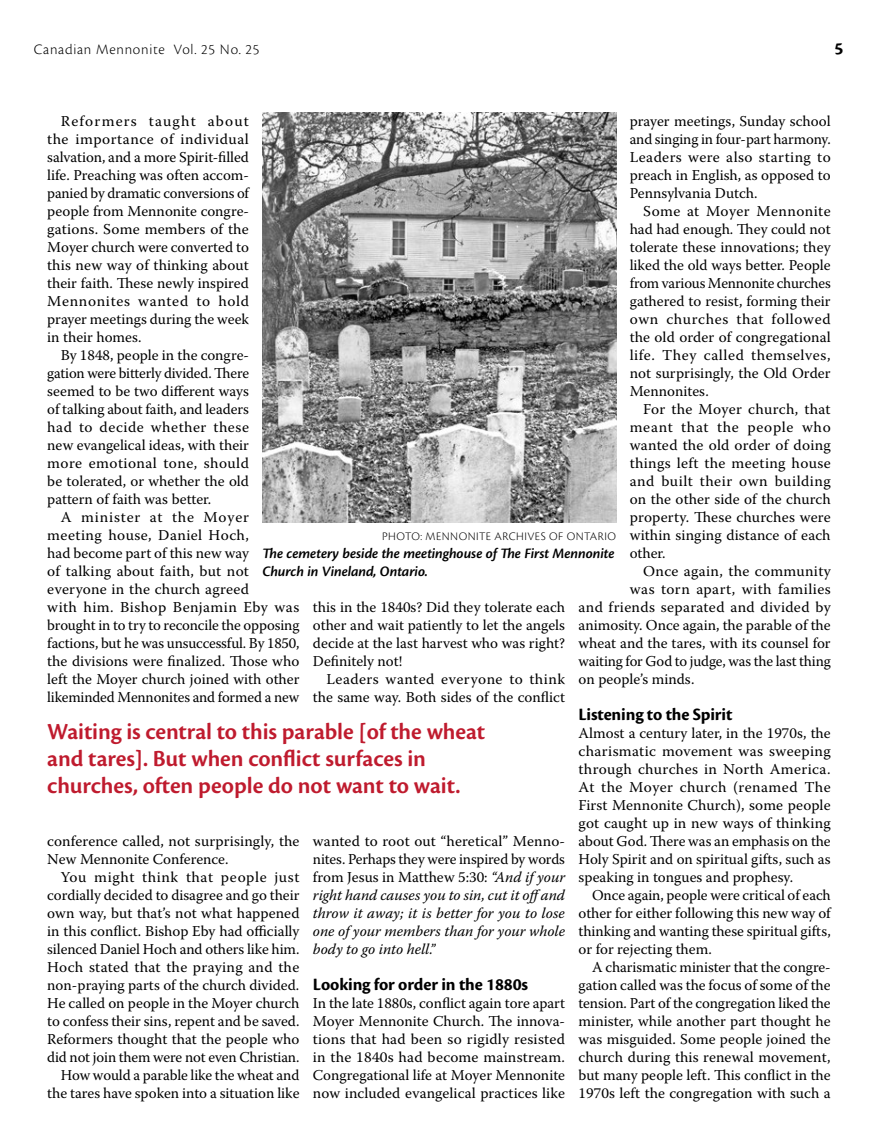
<style>
.page{position:relative;width:878px;height:1148px;background:#fff}
.page>*{position:absolute;margin:0;border:0;box-sizing:border-box;transform-origin:0 0}
.t1{font:600 24px/27px "Cronos Pro";color:#bf1b2e}
.t2{font:700 18px "Cronos Pro";letter-spacing:-.01em;color:#000}
.t3{font:15px/18px "Warnock Pro";color:#000;text-align:justify}
.t4{font:italic 15px/18px "Warnock Pro";color:#000;text-align:justify}
.t5{font:15px/18px "Warnock Pro";letter-spacing:.02em;color:#000;text-align:right}
.t6{font:italic 600 15px/18px "Cronos Pro";letter-spacing:-.005em;color:#000}
.t7{font:300 15px "Cronos Pro";letter-spacing:.05em;color:#000}
.t8{font:15px "Warnock Pro";letter-spacing:.025em;color:#000}
.t9{font:300 12px "Cronos Pro";letter-spacing:.04em;color:#000}
.s1{font-style:normal}
</style>
<div class="page">
<img style="left:262px;top:112px;width:354px;height:410px">
<p class="t7" style="left:34px;top:41px;width:227px">Canadian Mennonite Vol. 25 No. 25</p>
<p class="t2" style="left:834px;top:38px;width:10px">5</p>
<p class="t3" style="left:47px;top:112px;width:203px;text-indent:14px">Reformers taught about the importance of individual salvation, and a more Spirit-filled life. Preaching was often accom&shy;panied by dramatic conversions of people from Mennonite congre&shy;gations. Some members of the Moyer church were converted to this new way of thinking about their faith. These newly inspired Mennonites wanted to hold prayer meetings during the week in their homes.</p>
<p class="t3" style="left:47px;top:346px;width:203px;text-indent:14px">By 1848, people in the congre&shy;gation were bitterly divided. There seemed to be two different ways of talking about faith, and leaders had to decide whether these new evangelical ideas, with their more emotional tone, should be tolerated, or whether the old pattern of faith was better.</p>
<p class="t3" style="left:47px;top:508px;width:254px;text-align:left;text-indent:14px">A minister at the Moyer meeting house, Daniel Hoch,<br>had become part of this new way<br>of talking about faith, but not everyone in the church agreed<br>with him. Bishop Benjamin Eby was brought in to try to reconcile the opposing factions, but he was unsuccessful. By 1850, the divisions were finalized. Those who left the Moyer church joined with other likeminded Mennonites and formed a new</p>
<p class="t3" style="left:629px;top:112px;width:202px">prayer meetings, Sunday school and singing in four-part harmony.<br>Leaders were also starting to preach in English, as opposed to Pennsylvania Dutch.</p>
<p class="t3" style="left:629px;top:202px;width:202px;text-indent:14px">Some at Moyer Mennonite had had enough. They could not tolerate these innovations; they liked the old ways better. People from various Mennonite churches gathered to resist, forming their own churches that followed the old order of congregational life. They called themselves, not surprisingly, the Old Order Mennonites.</p>
<p class="t3" style="left:629px;top:400px;width:203px;text-indent:14px">For the Moyer church, that meant that the people who wanted the old order of doing things left the meeting house and built their own building on the other side of the church property. These churches were within singing distance of each other.</p>
<p class="t5" style="left:643px;top:562px;width:189px">Once again, the community</p>
<p class="t8" style="left:629px;top:580px;width:202px">was torn apart, with families</p>
<p class="t5" style="left:578px;top:598px;width:254px">and friends separated and divided by</p>
<p class="t3" style="left:578px;top:616px;width:254px">animosity. Once again, the parable of the</p>
<p class="t3" style="left:578px;top:634px;width:254px">wheat and the tares, with its counsel for</p>
<p class="t3" style="left:578px;top:652px;width:254px">waiting for God to judge, was the last thing</p>
<p class="t3" style="left:578px;top:670px;width:117px">on people’s minds.</p>
<p class="t2" style="left:578px;top:704px;width:156px">Listening to the Spirit</p>
<p class="t3" style="left:578px;top:724px;width:254px">Almost a century later, in the 1970s, the charismatic movement was sweeping through churches in North America.<br>At the Moyer church (renamed The First Mennonite Church), some people got caught up in new ways of thinking about God. There was an emphasis on the Holy Spirit and on spiritual gifts, such as speaking in tongues and prophesy.</p>
<p class="t3" style="left:578px;top:886px;width:254px;text-indent:14px">Once again, people were critical of each other for either following this new way of thinking and wanting these spiritual gifts, or for rejecting them.</p>
<p class="t3" style="left:578px;top:958px;width:254px;text-indent:14px">A charismatic minister that the congre&shy;gation called was the focus of some of the tension. Part of the congregation liked the minister, while another part thought he was misguided. Some people joined the church during this renewal movement, but many people left. This conflict in the 1970s left the congregation with such a</p>
<p class="t9" style="left:382px;top:529px;width:235px">PHOTO: MENNONITE ARCHIVES OF ONTARIO</p>
<p class="t6" style="left:262px;top:545px;width:353px">The cemetery beside the meetinghouse of The First Mennonite<br>Church in Vineland, Ontario.</p>
<p class="t3" style="left:313px;top:598px;width:254px">this in the 1840s? Did they tolerate each other and wait patiently to let the angels decide at the last harvest who was right?<br>Definitely not!</p>
<p class="t5" style="left:313px;top:670px;width:254px">Leaders wanted everyone to think the same way. Both sides of the conflict</p>
<h1 class="t1" style="left:47px;top:718px;width:439px">Waiting is central to this parable [of the wheat and tares]. But when conflict surfaces in churches, often people do not want to wait.</h1>
<p class="t4" style="left:313px;top:832px;width:254px"><span class="s1">wanted to root out “heretical” Menno&shy;nites. Perhaps they were inspired by words from Jesus in Matthew 5:30:</span> “And if your right hand causes you to sin, cut it offand throw it away; it is better for you to lose one of your members than for your whole body to go into hell.”</p>
<p class="t2" style="left:313px;top:974px;width:217px">Looking for order in the 1880s</p>
<p class="t3" style="left:313px;top:994px;width:254px">In the late 1880s, conflict again tore apart Moyer Mennonite Church. The innova&shy;tions that had been so rigidly resisted in the 1840s had become mainstream.<br>Congregational life at Moyer Mennonite now included evangelical practices like</p>
<p class="t3" style="left:47px;top:832px;width:254px">conference called, not surprisingly, the<br>New Mennonite Conference.</p>
<p class="t3" style="left:47px;top:868px;width:254px;text-align:right">You might think that people just cordially decided to disagree and go their own way, but that’s not what happened in this conflict. Bishop Eby had officially silenced Daniel Hoch and others like him.<br>Hoch stated that the praying and the non-praying parts of the church divided.<br>He called on people in the Moyer church to confess their sins, repent and be saved.<br>Reformers thought that the people who did not join them were not even Christian.<br>How would a parable like the wheat and the tares have spoken into a situation like</p>
</div>
